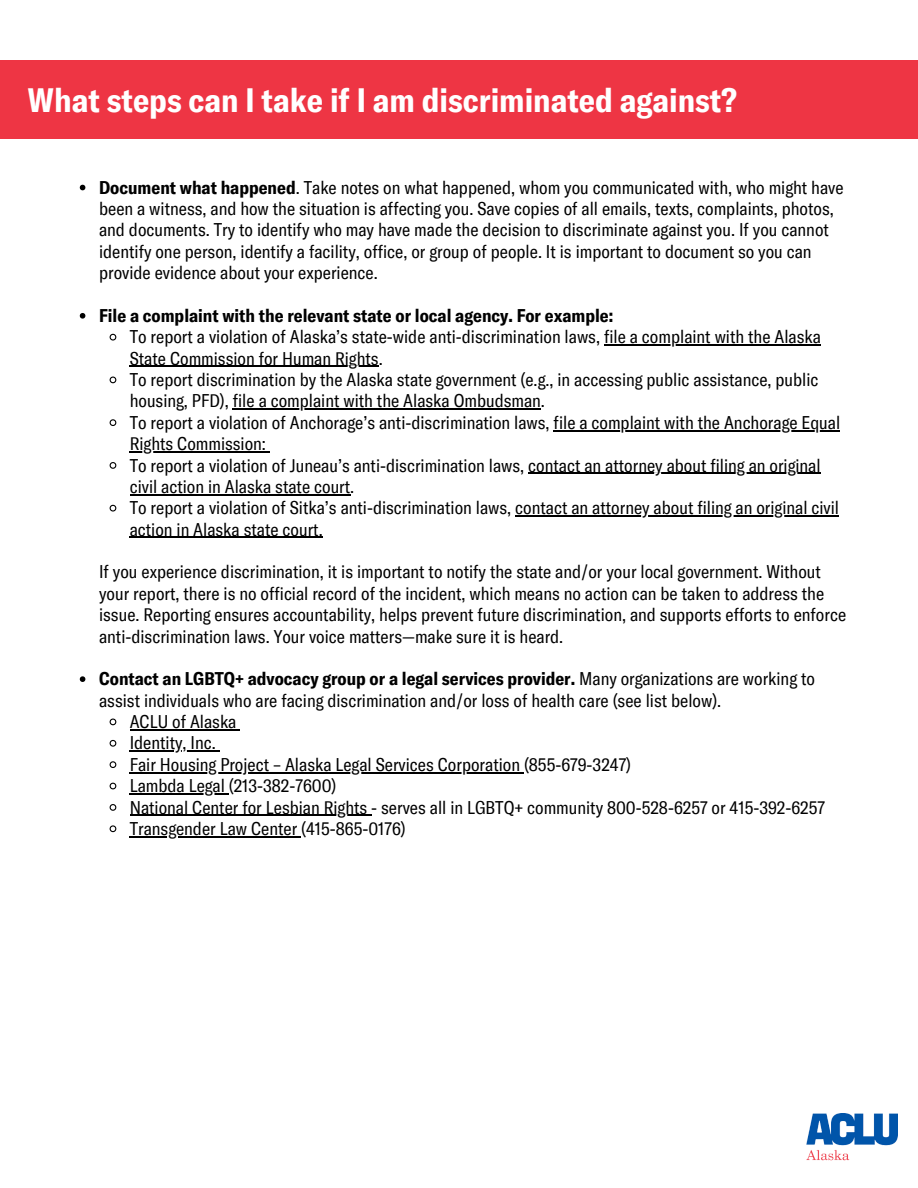
<style>
.page{position:relative;width:918px;height:1188px;background:#fff}
.page>*{position:absolute;margin:0;border:0;box-sizing:border-box;transform-origin:0 0}
.t1{font:700 condensed 33px "GT America";color:#fff}
.t2{font:condensed 18px/21.3px "GT America";color:#000}
.t3{font:700 condensed 18px "GT America";color:#000}
.s1{font-weight:700}
.s2{font-weight:400}
</style>
<div class="page">
<img style="left:807px;top:1113px;width:91px;height:48px">
<div style="left:0;top:60px;width:918px;height:78px;background:#ee3544"></div>
<svg style="left:80px;top:185px;width:5px;height:5px"></svg>
<svg style="left:80px;top:313px;width:5px;height:6px"></svg>
<svg style="left:109px;top:333px;width:8px;height:8px"></svg>
<hr style="left:604px;top:344px;width:217px;height:2px;background:#000">
<hr style="left:130px;top:366px;width:249px;height:1px;background:#000">
<svg style="left:109px;top:376px;width:8px;height:8px"></svg>
<hr style="left:233px;top:409px;width:308px;height:1px;background:#000">
<svg style="left:109px;top:419px;width:8px;height:7px"></svg>
<hr style="left:554px;top:430px;width:286px;height:1px;background:#000">
<hr style="left:130px;top:451px;width:136px;height:1px;background:#000">
<svg style="left:109px;top:462px;width:8px;height:7px"></svg>
<hr style="left:528px;top:473px;width:293px;height:1px;background:#000">
<hr style="left:130px;top:494px;width:220px;height:1px;background:#000">
<svg style="left:109px;top:504px;width:8px;height:8px"></svg>
<hr style="left:515px;top:515px;width:324px;height:2px;background:#000">
<hr style="left:130px;top:537px;width:193px;height:1px;background:#000">
<svg style="left:80px;top:676px;width:5px;height:6px"></svg>
<svg style="left:109px;top:718px;width:8px;height:8px"></svg>
<hr style="left:130px;top:729px;width:106px;height:1px;background:#000">
<svg style="left:109px;top:739px;width:8px;height:8px"></svg>
<hr style="left:130px;top:751px;width:86px;height:1px;background:#000">
<svg style="left:109px;top:761px;width:8px;height:7px"></svg>
<hr style="left:130px;top:772px;width:394px;height:1px;background:#000">
<svg style="left:109px;top:782px;width:8px;height:8px"></svg>
<hr style="left:130px;top:793px;width:99px;height:1px;background:#000">
<svg style="left:109px;top:804px;width:8px;height:7px"></svg>
<hr style="left:130px;top:815px;width:241px;height:1px;background:#000">
<svg style="left:109px;top:825px;width:8px;height:8px"></svg>
<hr style="left:130px;top:836px;width:171px;height:1px;background:#000">
<h1 class="t1" style="left:28px;top:79px;width:711px">What steps can I take if I am discriminated against?</h1>
<p class="t2" style="left:99px;top:176px;width:746px"><span class="s1">Document what happened</span>. Take notes on what happened, whom you communicated with, who might have been a witness, and how the situation is affecting you. Save copies of all emails, texts, complaints, photos, and documents. Try to identify who may have made the decision to discriminate against you. If you cannot identify one person, identify a facility, office, or group of people. It is important to document so you can provide evidence about your experience.</p>
<p class="t3" style="left:99px;top:304px;width:516px">File a complaint with the relevant state or local agency. For example:</p>
<p class="t2" style="left:130px;top:325px;width:693px">To report a violation of Alaska’s state-wide anti-discrimination laws, file a complaint with the Alaska</p>
<p class="t2" style="left:130px;top:347px;width:690px">State Commission for Human Rights.<br>To report discrimination by the Alaska state government (e.g., in accessing public assistance, public housing, PFD), file a complaint with the Alaska Ombudsman.</p>
<p class="t2" style="left:130px;top:411px;width:712px">To report a violation of Anchorage’s anti-discrimination laws, file a complaint with the Anchorage Equal</p>
<p class="t2" style="left:130px;top:432px;width:692px">Rights Commission:<br>To report a violation of Juneau’s anti-discrimination laws, contact an attorney about filing an original</p>
<p class="t2" style="left:130px;top:475px;width:711px">civil action in Alaska state court.<br>To report a violation of Sitka’s anti-discrimination laws, contact an attorney about filing an original civil</p>
<p class="t2" style="left:130px;top:518px;width:195px">action in Alaska state court.</p>
<p class="t2" style="left:99px;top:561px;width:723px">If you experience discrimination, it is important to notify the state and/or your local government. Without</p>
<p class="t2" style="left:99px;top:582px;width:749px">your report, there is no official record of the incident, which means no action can be taken to address the issue. Reporting ensures accountability, helps prevent future discrimination, and supports efforts to enforce anti-discrimination laws. Your voice matters—make sure it is heard.</p>
<p class="t3" style="left:99px;top:667px;width:717px">Contact an LGBTQ+ advocacy group or a legal services provider. <span class="s2">Many organizations are working to</span></p>
<p class="t2" style="left:130px;top:689px;width:593px;text-indent:-31px">assist individuals who are facing discrimination and/or loss of health care (see list below).<br>ACLU of Alaska</p>
<p class="t2" style="left:130px;top:732px;width:88px">Identity, Inc.</p>
<p class="t2" style="left:130px;top:753px;width:503px">Fair Housing Project – Alaska Legal Services Corporation (855-679-3247)</p>
<p class="t2" style="left:130px;top:774px;width:208px">Lambda Legal (213-382-7600)</p>
<p class="t2" style="left:130px;top:796px;width:697px">National Center for Lesbian Rights - serves all in LGBTQ+ community 800-528-6257 or 415-392-6257</p>
<p class="t2" style="left:130px;top:817px;width:278px">Transgender Law Center (415-865-0176)</p>
</div>
